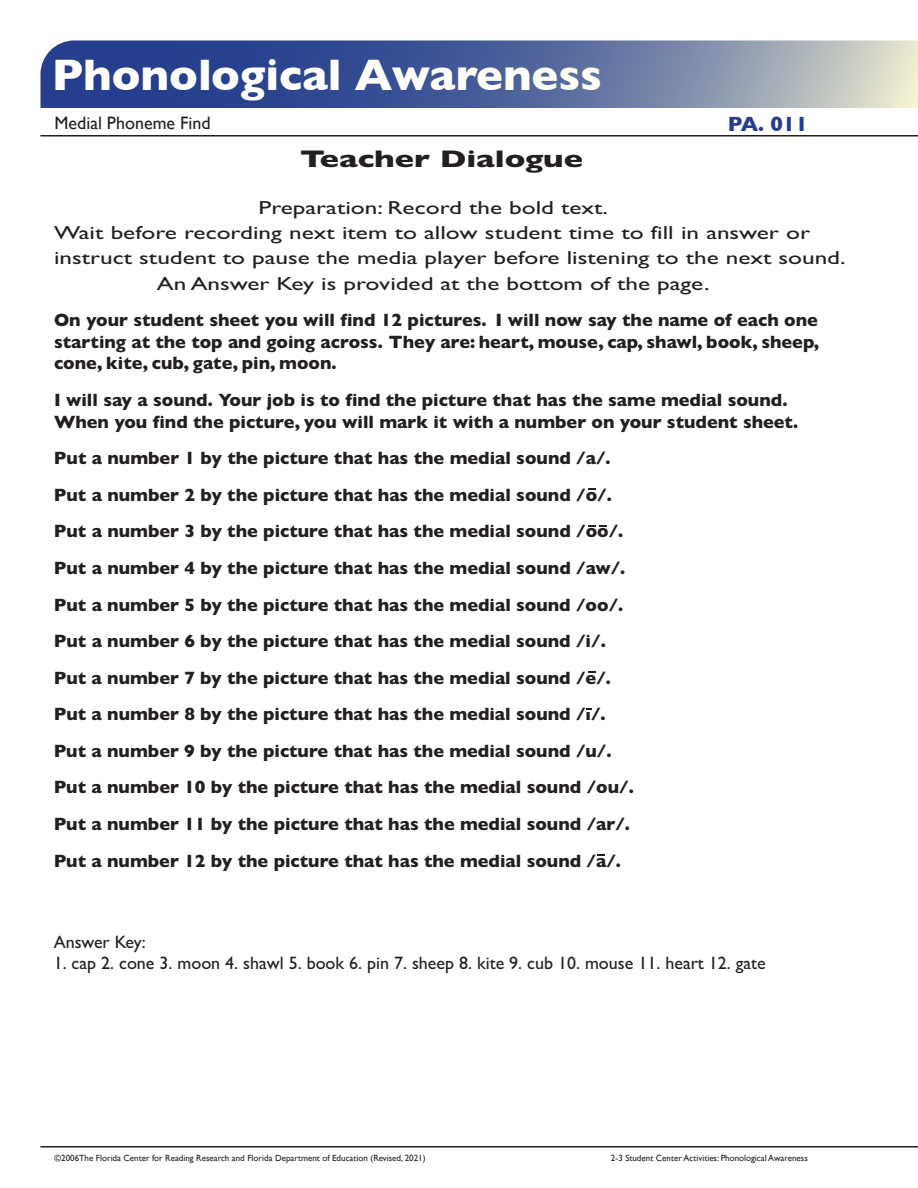
<style>
.page{position:relative;width:918px;height:1188px;background:#fff}
.page>*{position:absolute;margin:0;border:0;box-sizing:border-box;transform-origin:0 0}
.t1{font:700 45px "Gill Sans";color:#fff}
.t2{font:700 24.3px "Gill Sans";color:#231f20;scale:1.33 1}
.t3{font:700 21px "Gill Sans";color:#253f8e}
.t4{font:18.9px "Gill Sans";color:#231f20;scale:1.33 1}
.t5{font:700 18px/36.6px "Gill Sans";color:#231f20}
.Activity_Name{font:18px "Gill Sans";color:#231f20}
.t6{font:9px "Gill Sans";color:#231f20}
</style>
<div class="page">
<svg style="left:40px;top:40px;width:878px;height:68px;background:#5f71a1"></svg>
<hr style="left:40px;top:135px;width:878px;height:1px;background:#231f20">
<hr style="left:40px;top:1146px;width:878px;height:2px;background:#231f20">
<svg style="left:588px;top:488px;width:8px;height:2px"></svg>
<svg style="left:588px;top:525px;width:19px;height:1px"></svg>
<svg style="left:588px;top:671px;width:8px;height:2px"></svg>
<svg style="left:586px;top:708px;width:6px;height:2px"></svg>
<svg style="left:597px;top:854px;width:8px;height:2px"></svg>
<h1 class="t1" style="left:52px;top:39px;width:552px">Phonological Awareness</h1>
<p class="Activity_Name" style="left:55px;top:112px;width:158px">Medial Phoneme Find</p>
<p class="t3" style="left:728px;top:107px;width:81px">PA. 011</p>
<p class="t2" style="left:300px;top:140px;width:214px">Teacher Dialogue</p>
<p class="t4" style="left:258px;top:196px;width:264px">Preparation: Record the bold text.</p>
<p class="t4" style="left:54px;top:222px;width:570px">Wait before recording next item to allow student time to fill in answer or</p>
<p class="t4" style="left:54px;top:247px;width:597px">instruct student to pause the media player before listening to the next sound.</p>
<p class="t4" style="left:157px;top:272px;width:417px">An Answer Key is provided at the bottom of the page.</p>
<p class="t5" style="left:54px;top:309px;width:767px;line-height:21.6px;text-align:justify">On your student sheet you will find 12 pictures. I will now say the name of each one starting at the top and going across. They are: heart, mouse, cap, shawl, book, sheep, cone, kite, cub, gate, pin, moon.</p>
<p class="t5" style="left:54px;top:389px;width:746px;line-height:21.6px">I will say a sound. Your job is to find the picture that has the same medial sound.<br>When you find the picture, you will mark it with a number on your student sheet.</p>
<p class="t5" style="left:54px;top:439px;width:582px">Put a number 1 by the picture that has the medial sound /a/.<br>Put a number 2 by the picture that has the medial sound /o/.<br>Put a number 3 by the picture that has the medial sound /oo/.<br>Put a number 4 by the picture that has the medial sound /aw/.<br>Put a number 5 by the picture that has the medial sound /oo/.<br>Put a number 6 by the picture that has the medial sound /i/.<br>Put a number 7 by the picture that has the medial sound /e/.<br>Put a number 8 by the picture that has the medial sound /i/.<br>Put a number 9 by the picture that has the medial sound /u/.<br>Put a number 10 by the picture that has the medial sound /ou/.<br>Put a number 11 by the picture that has the medial sound /ar/.<br>Put a number 12 by the picture that has the medial sound /a/.</p>
<p class="Activity_Name" style="left:54px;top:931px;width:94px">Answer Key:</p>
<p class="Activity_Name" style="left:54px;top:953px;width:714px">1. cap 2. cone 3. moon 4. shawl 5. book 6. pin 7. sheep 8. kite 9. cub 10. mouse 11. heart 12. gate</p>
<p class="t6" style="left:55px;top:1152px;width:373px">©2006The Florida Center for Reading Research and Florida Department of Education (Revised, 2021)</p>
<p class="t6" style="left:611px;top:1152px;width:198px">2-3 Student Center Activities: Phonological Awareness</p>
</div>
